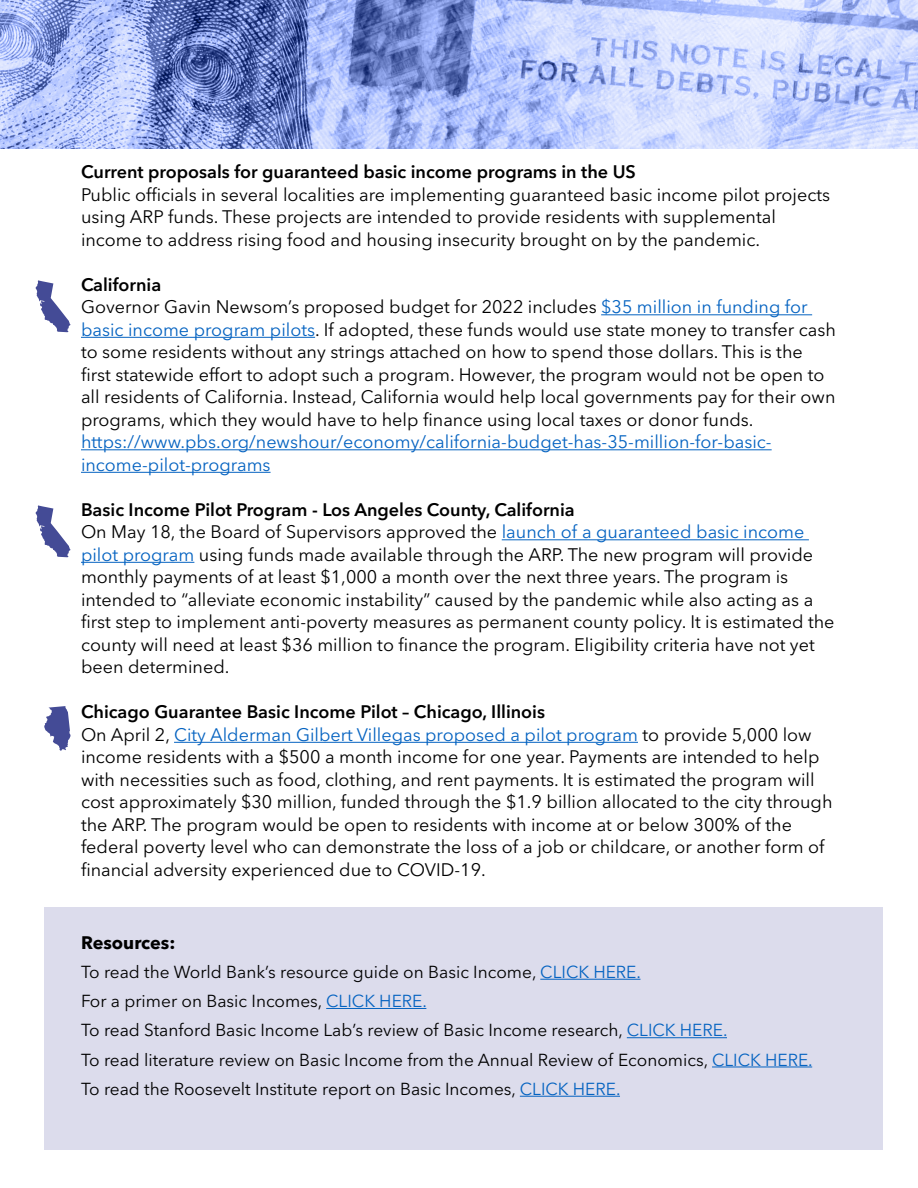
<style>
.page{position:relative;width:918px;height:1188px;background:#fff}
.page>*{position:absolute;margin:0;border:0;box-sizing:border-box;transform-origin:0 0}
.t1{font:18px/22.5px "Avenir Next LT Pro";color:#000}
.t2{font:18px/22.5px "Avenir Next LT Pro";color:#0563c1}
.t3{font:600 18px "Avenir Next LT Pro";color:#000}
.t4{font:700 18px "Avenir Next LT Pro";color:#000}
.t5{font:17.25px/29.2px "Avenir Next LT Pro";color:#000}
.s1{font-weight:600}
.s2{color:#0563c1}
</style>
<div class="page">
<div style="left:44px;top:907px;width:838px;height:242px;background:#dcdcec"></div>
<hr style="left:601px;top:314px;width:211px;height:1px;background:#0563c1">
<hr style="left:81px;top:337px;width:234px;height:1px;background:#0563c1">
<hr style="left:81px;top:449px;width:691px;height:1px;background:#0563c1">
<hr style="left:81px;top:472px;width:190px;height:1px;background:#0563c1">
<hr style="left:502px;top:539px;width:307px;height:1px;background:#0563c1">
<hr style="left:81px;top:562px;width:113px;height:1px;background:#0563c1">
<hr style="left:174px;top:742px;width:464px;height:1px;background:#0563c1">
<hr style="left:540px;top:979px;width:100px;height:1px;background:#0563c1">
<hr style="left:326px;top:1008px;width:100px;height:1px;background:#0563c1">
<hr style="left:627px;top:1037px;width:100px;height:1px;background:#0563c1">
<hr style="left:712px;top:1067px;width:100px;height:1px;background:#0563c1">
<hr style="left:520px;top:1096px;width:100px;height:1px;background:#0563c1">
<svg style="left:36px;top:505px;width:35px;height:52px"></svg>
<svg style="left:36px;top:280px;width:35px;height:52px"></svg>
<svg style="left:44px;top:706px;width:27px;height:45px"></svg>
<svg style="left:0;top:0;width:918px;height:148px;background:#a6b6ea"></svg>
<p class="t3" style="left:81px;top:161px;width:556px">Current proposals for guaranteed basic income programs in the US</p>
<p class="t1" style="left:81px;top:183px;width:751px">Public officials in several localities are implementing guaranteed basic income pilot projects using ARP funds. These projects are intended to provide residents with supplemental income to address rising food and housing insecurity brought on by the pandemic.</p>
<p class="t1" style="left:81px;top:273px;width:756px"><span class="s1">California<br></span>Governor Gavin Newsom’s proposed budget for 2022 includes <span class="s2">$35 million in funding for basic income program pilots</span>. If adopted, these funds would use state money to transfer cash to some residents without any strings attached on how to spend those dollars. This is the first statewide effort to adopt such a program. However, the program would not be open to all residents of California. Instead, California would help local governments pay for their own programs, which they would have to help finance using local taxes or donor funds.</p>
<p class="t2" style="left:81px;top:431px;width:692px">https://www.pbs.org/newshour/economy/california-budget-has-35-million-for-basic&shy;income-pilot-programs</p>
<p class="t1" style="left:81px;top:498px;width:755px"><span class="s1">Basic Income Pilot Program - Los Angeles County, California<br></span>On May 18, the Board of Supervisors approved the <span class="s2">launch of a guaranteed basic income pilot program</span> using funds made available through the ARP. The new program will provide monthly payments of at least $1,000 a month over the next three years. The program is intended to “alleviate economic instability” caused by the pandemic while also acting as a first step to implement anti-poverty measures as permanent county policy. It is estimated the county will need at least $36 million to finance the program. Eligibility criteria have not yet been determined.</p>
<p class="t1" style="left:81px;top:701px;width:753px"><span class="s1">Chicago Guarantee Basic Income Pilot – Chicago, Illinois<br></span>On April 2, <span class="s2">City Alderman Gilbert Villegas proposed a pilot program</span> to provide 5,000 low income residents with a $500 a month income for one year. Payments are intended to help with necessities such as food, clothing, and rent payments. It is estimated the program will cost approximately $30 million, funded through the $1.9 billion allocated to the city through the ARP. The program would be open to residents with income at or below 300% of the federal poverty level who can demonstrate the loss of a job or childcare, or another form of financial adversity experienced due to COVID-19.</p>
<p class="t4" style="left:81px;top:931px;width:96px">Resources:</p>
<p class="t5" style="left:81px;top:957px;width:733px">To read the World Bank’s resource guide on Basic Income, <span class="s2">CLICK HERE.<br></span>For a primer on Basic Incomes, <span class="s2">CLICK HERE.<br></span>To read Stanford Basic Income Lab’s review of Basic Income research, <span class="s2">CLICK HERE.<br></span>To read literature review on Basic Income from the Annual Review of Economics, <span class="s2">CLICK HERE.<br></span>To read the Roosevelt Institute report on Basic Incomes, <span class="s2">CLICK HERE.</span></p>
</div>
